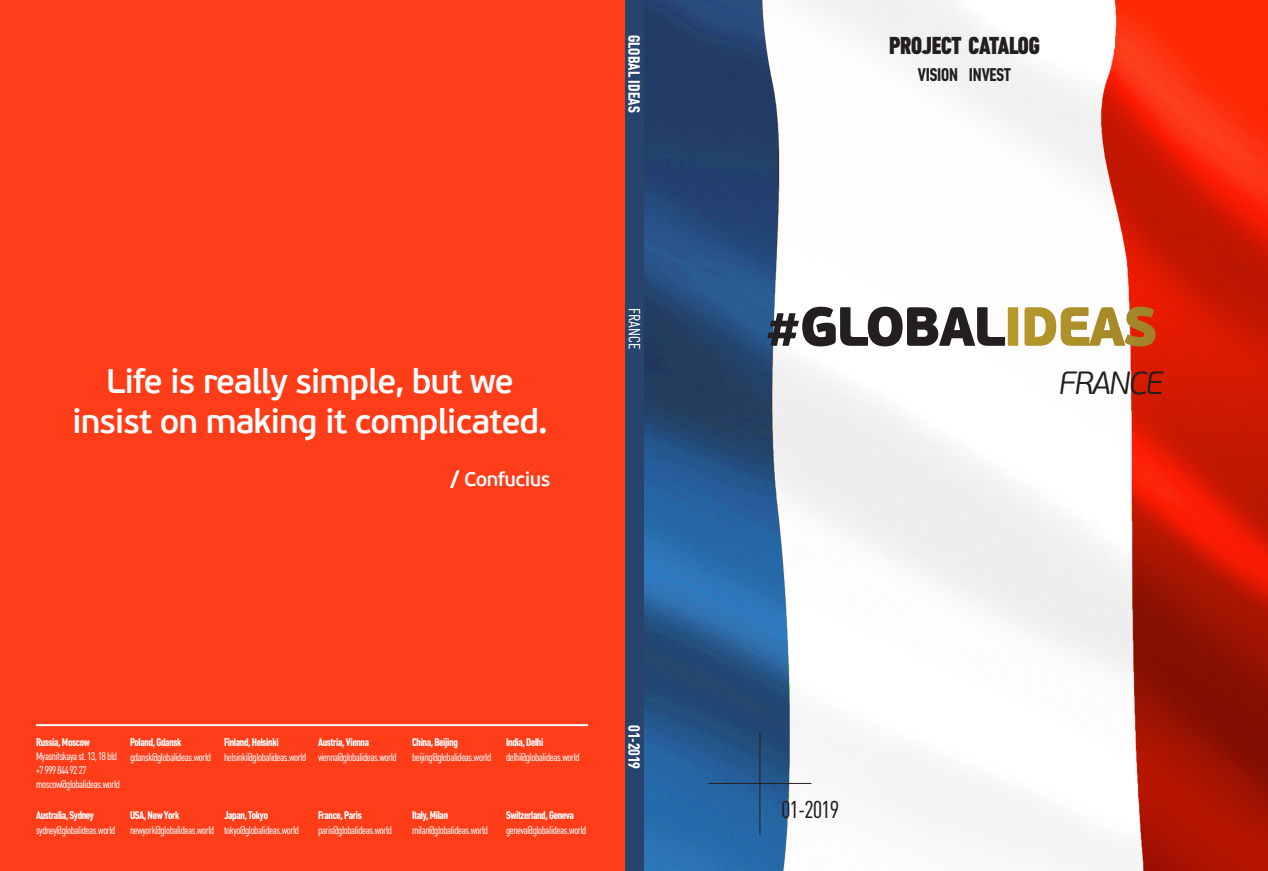
<style>
.page{position:relative;width:1268px;height:871px;background:#fff}
.page>*{position:absolute;margin:0;border:0;box-sizing:border-box;transform-origin:0 0}
.t1{font:900 55px "PF Beau Sans Pro";letter-spacing:-.05em;color:#231f20}
.t2{font:600 34px "PF Beau Sans Pro";letter-spacing:-.03em;color:#fff}
.t3{font:italic 300 32px "PF Beau Sans Pro";letter-spacing:-.05em;color:#231f20}
.t4{font:900 24px "Plumb Condensed";letter-spacing:-.01em;color:#231f20}
.t5{font:24px "Plumb Condensed";letter-spacing:-.01em;color:#231f20}
.t6{font:600 20px "PF Beau Sans Pro";letter-spacing:-.03em;color:#fff}
.t7{font:700 18px "Plumb Condensed";letter-spacing:-.01em;color:#231f20}
.t8{font:700 16px "Plumb Condensed";letter-spacing:.01em;color:#fff}
.t9{font:16px "Plumb Condensed";letter-spacing:.01em;color:#fff}
.t10{font:11px "Plumb Condensed";letter-spacing:-.03em;color:#fff}
.t11{font:700 11px "Plumb Condensed";letter-spacing:-.03em;color:#fff}
.s1{font-weight:900}
.s2{color:#fff}
</style>
<div class="page">
<img style="left:643px;top:0;width:624px;height:870px">
<div style="left:624px;top:0;width:19px;height:870px;background:#27446c"></div>
<hr style="left:759px;top:731px;width:1px;height:103px;background:#231f20">
<hr style="left:708px;top:782px;width:103px;height:1px;background:#231f20">
<div style="left:0;top:0;width:624px;height:870px;background:#ff3d19"></div>
<hr style="left:36px;top:724px;width:552px;height:2px;background:#fff">
<p class="t8" style="left:642px;top:35px;width:79px;rotate:90deg">GLOBAL IDEAS</p>
<p class="t2" style="left:106px;top:361px;width:409px">Life is really simple, but we</p>
<p class="t2" style="left:72px;top:401px;width:477px">insist on making it complicated.</p>
<p class="t6" style="left:450px;top:467px;width:102px"><span class="s1">/</span> Confucius</p>
<p class="t9" style="left:642px;top:308px;width:43px;rotate:90deg">FRANCE</p>
<p class="t11" style="left:36px;top:735px;width:55px">Russia, Moscow</p>
<p class="t10" style="left:36px;top:750px;width:82px">Myasnitskaya st. 13, 18 bld</p>
<p class="t10" style="left:36px;top:764px;width:52px">+7 999 844 92 27</p>
<p class="t10" style="left:36px;top:778px;width:85px">moscow@globalideas.world</p>
<p class="t11" style="left:36px;top:808px;width:59px">Australia, Sydney</p>
<p class="t10" style="left:36px;top:824px;width:81px">sydney@globalideas.world</p>
<p class="t11" style="left:130px;top:735px;width:53px">Poland, Gdansk</p>
<p class="t10" style="left:130px;top:751px;width:82px">gdansk@globalideas.world</p>
<p class="t11" style="left:224px;top:735px;width:56px">Finland, Helsinki</p>
<p class="t10" style="left:224px;top:751px;width:84px">helsinki@globalideas.world</p>
<p class="t11" style="left:130px;top:808px;width:51px">USA, New York</p>
<p class="t10" style="left:130px;top:824px;width:86px">newyork@globalideas.world</p>
<p class="t11" style="left:224px;top:808px;width:46px">Japan, Tokyo</p>
<p class="t10" style="left:224px;top:824px;width:76px">tokyo@globalideas.world</p>
<p class="t11" style="left:318px;top:735px;width:53px">Austria, Vienna</p>
<p class="t10" style="left:318px;top:751px;width:80px">vienna@globalideas.world</p>
<p class="t11" style="left:318px;top:808px;width:45px">France, Paris</p>
<p class="t10" style="left:318px;top:824px;width:75px">paris@globalideas.world</p>
<p class="t11" style="left:412px;top:735px;width:47px">China, Beijing</p>
<p class="t10" style="left:412px;top:751px;width:81px">beijing@globalideas.world</p>
<p class="t11" style="left:506px;top:735px;width:39px">India, Delhi</p>
<p class="t10" style="left:506px;top:751px;width:75px">delhi@globalideas.world</p>
<p class="t11" style="left:412px;top:808px;width:38px">Italy, Milan</p>
<p class="t10" style="left:412px;top:824px;width:77px">milan@globalideas.world</p>
<p class="t11" style="left:506px;top:808px;width:69px">Switzerland, Geneva</p>
<p class="t10" style="left:506px;top:824px;width:82px">geneva@globalideas.world</p>
<p class="t8" style="left:642px;top:725px;width:45px;rotate:90deg">01-2019</p>
<p class="t4" style="left:888px;top:32px;width:152px">PROJECT CATALOG</p>
<p class="t7" style="left:917px;top:65px;width:95px">VISION INVEST</p>
<p class="t1" style="left:763px;top:291px;width:394px">#GLOBAL<span class="s2">IDEAS</span></p>
<p class="t3" style="left:1058px;top:364px;width:106px">FRANCE</p>
<p class="t5" style="left:781px;top:796px;width:59px">01-2019</p>
</div>
